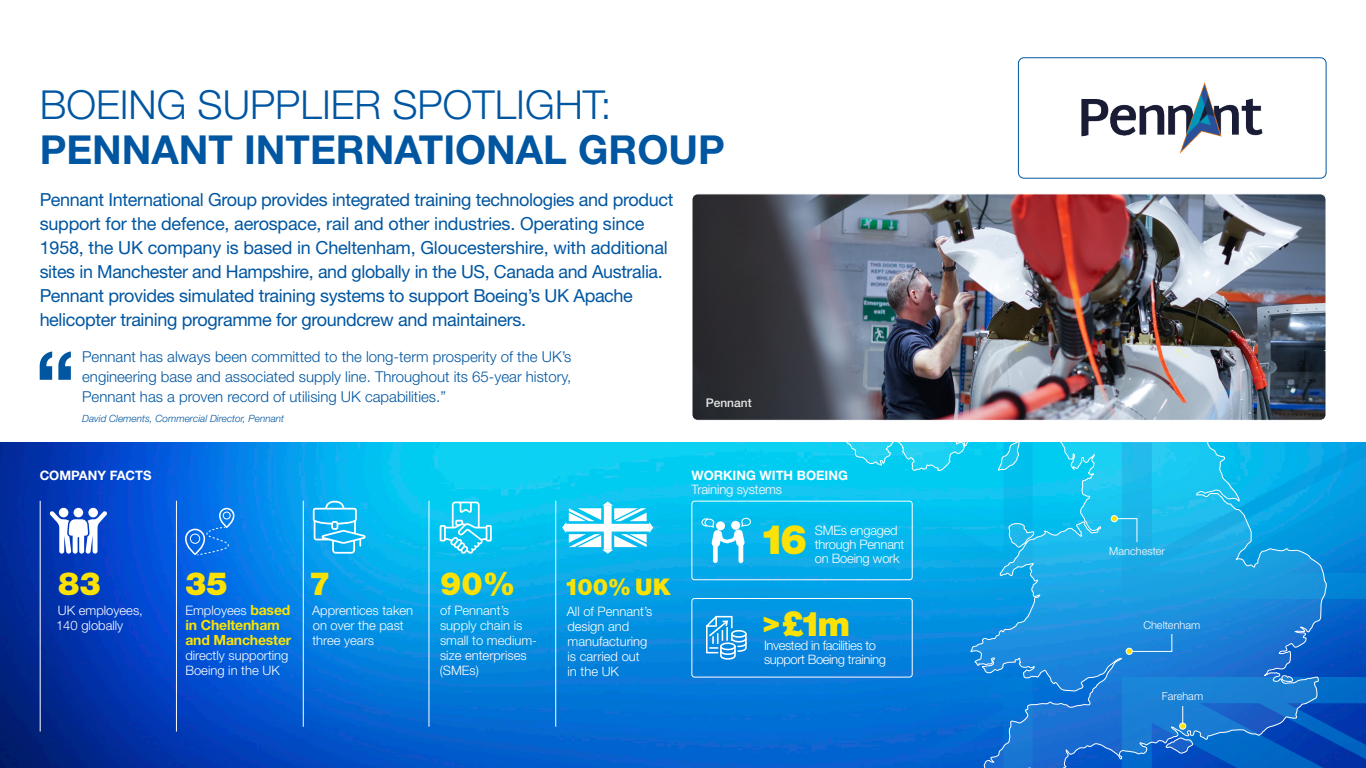
<style>
.page{position:relative;width:1366px;height:768px;background:#fff}
.page>*{position:absolute;margin:0;border:0;box-sizing:border-box;transform-origin:0 0}
.t1{font:900 40.7px "Helvetica Neue LT Std";color:#fce204}
.t2{font:700 40px "Helvetica Neue LT Std";color:#0156a1}
.t3{font:300 40px "Helvetica Neue LT Std";color:#0156a1}
.t4{font:900 34px "Helvetica Neue LT Std";color:#fce204}
.t5{font:900 32px "Helvetica Neue LT Std";color:#fce204}
.t6{font:900 30px "Helvetica Neue LT Std";color:#fce204}
.t7{font:900 23px "Helvetica Neue LT Std";color:#fce204}
.t8{font:18px/24px "Helvetica Neue LT Std";letter-spacing:-.02em;color:#0156a1}
.t9{font:300 15px/20px "Helvetica Neue LT Std";color:#0156a1;text-align:justify}
.t10{font:700 14px/15px "Helvetica Neue LT Std";letter-spacing:-.01em;color:#fce204}
.t11{font:300 13px/15px "Helvetica Neue LT Std";color:#fff}
.t12{font:300 13px "Helvetica Neue LT Std";letter-spacing:-.03em;color:#fff}
.t13{font:300 13px/14px "Helvetica Neue LT Std";letter-spacing:-.02em;color:#fff}
.t14{font:700 13px "Helvetica Neue LT Std";color:#fff}
.t15{font:500 12px "Helvetica Neue LT Std";color:#e5e8e5}
.t16{font:300 11px "Helvetica Neue LT Std";color:#fff}
.t17{font:italic 300 10px "Helvetica Neue LT Std";color:#0156a1}
.s1{font-weight:700;font-size:14px;color:#fce204}
</style>
<div class="page">
<img style="left:0;top:442px;width:1366px;height:326px">
<svg style="left:707px;top:443px;width:659px;height:325px"></svg>
<svg style="left:841px;top:90px;width:486px;height:678px"></svg>
<svg style="left:1126px;top:634px;width:46px;height:20px"></svg>
<div style="left:1126px;top:648px;width:6px;height:7px;border:1px solid #fff;border-radius:50%"></div>
<svg style="left:1180px;top:706px;width:6px;height:23px"></svg>
<svg style="left:1111px;top:516px;width:26px;height:27px"></svg>
<div style="left:1111px;top:515px;width:7px;height:7px;border:1px solid #fff;border-radius:50%"></div>
<svg style="left:562px;top:502px;width:91px;height:52px"></svg>
<div style="left:190px;top:534px;width:10px;height:10px;border:1px solid #fff;border-radius:50%"></div>
<div style="left:185px;top:529px;width:20px;height:26px;border:2px solid #fff;border-radius:9px"></div>
<div style="left:223px;top:512px;width:8px;height:7px;border:1px solid #fff;border-radius:50%"></div>
<div style="left:219px;top:508px;width:15px;height:20px;border:2px solid #fff;border-radius:7px"></div>
<svg style="left:196px;top:523px;width:33px;height:33px"></svg>
<hr style="left:40px;top:501px;width:1px;height:231px;background:#fff">
<div style="left:59px;top:508px;width:9px;height:9px;background:#fff;border-radius:50%"></div>
<div style="left:88px;top:508px;width:10px;height:9px;background:#fff;border-radius:50%"></div>
<svg style="left:50px;top:511px;width:57px;height:43px"></svg>
<div style="left:74px;top:508px;width:9px;height:9px;background:#fff;border-radius:50%"></div>
<hr style="left:176px;top:501px;width:1px;height:231px;background:#fff">
<hr style="left:303px;top:501px;width:1px;height:226px;background:#fff">
<hr style="left:428px;top:501px;width:1px;height:226px;background:#fff">
<hr style="left:555px;top:501px;width:1px;height:226px;background:#fff">
<div style="left:692px;top:501px;width:221px;height:79px;border:1px solid #fff;border-radius:3px"></div>
<svg style="left:701px;top:518px;width:50px;height:45px"></svg>
<div style="left:692px;top:598px;width:221px;height:79px;border:1px solid #fff;border-radius:3px"></div>
<svg style="left:706px;top:616px;width:41px;height:44px"></svg>
<img style="left:694px;top:194px;width:632px;height:226px">
<div style="left:692px;top:193px;width:635px;height:228px;border:1px solid #fff;border-radius:6px"></div>
<div style="left:1018px;top:58px;width:308px;height:120px;background:#fff;border-radius:6px"></div>
<div style="left:1018px;top:57px;width:308px;height:122px;border:1px solid #0156a1;border-radius:6px"></div>
<svg style="left:39px;top:351px;width:32px;height:29px"></svg>
<img style="left:1082px;top:83px;width:181px;height:70px">
<svg style="left:313px;top:501px;width:53px;height:53px"></svg>
<svg style="left:440px;top:502px;width:52px;height:52px"></svg>
<h2 class="t3" style="left:40px;top:81px;width:574px">BOEING SUPPLIER SPOTLIGHT:</h2>
<h2 class="t2" style="left:40px;top:125px;width:687px">PENNANT INTERNATIONAL GROUP</h2>
<p class="t8" style="left:40px;top:188px;width:635px">Pennant International Group provides integrated training technologies and product support for the defence, aerospace, rail and other industries. Operating since 1958, the UK company is based in Cheltenham, Gloucestershire, with additional sites in Manchester and Hampshire, and globally in the US, Canada and Australia.<br>Pennant provides simulated training systems to support Boeing’s UK Apache helicopter training programme for groundcrew and maintainers.</p>
<p class="t9" style="left:82px;top:347px;width:491px">Pennant has always been committed to the long-term prosperity of the UK’s engineering base and associated supply line. Throughout its 65-year history, Pennant has a proven record of utilising UK capabilities.”</p>
<p class="t17" style="left:82px;top:413px;width:204px">David Clements, Commercial Director, Pennant</p>
<p class="t15" style="left:706px;top:395px;width:48px">Pennant</p>
<p class="t14" style="left:40px;top:467px;width:113px">COMPANY FACTS</p>
<p class="t14" style="left:692px;top:467px;width:158px">WORKING WITH BOEING</p>
<p class="t11" style="left:692px;top:481px;width:92px">Training systems</p>
<h3 class="t5" style="left:58px;top:564px;width:44px">83</h3>
<p class="t11" style="left:56px;top:603px;width:88px">UK employees,<br>140 globally</p>
<h3 class="t5" style="left:185px;top:564px;width:44px">35</h3>
<p class="t11" style="left:185px;top:603px;width:107px">Employees <span class="s1">based</span></p>
<p class="t10" style="left:185px;top:618px;width:107px">in Cheltenham and Manchester</p>
<p class="t11" style="left:185px;top:648px;width:105px">directly supporting<br>Boeing in the UK</p>
<h3 class="t5" style="left:309px;top:564px;width:23px">7</h3>
<p class="t11" style="left:312px;top:603px;width:103px">Apprentices taken on over the past three years</p>
<h3 class="t5" style="left:440px;top:564px;width:77px">90%</h3>
<p class="t11" style="left:440px;top:603px;width:99px">of Pennant’s supply chain is small to medium&shy;size enterprises (SMEs)</p>
<p class="t7" style="left:564px;top:573px;width:108px">100% UK</p>
<p class="t11" style="left:567px;top:603px;width:87px">All of Pennant’s design and manufacturing is carried out<br>in the UK</p>
<h1 class="t1" style="left:759px;top:516px;width:50px">16</h1>
<p class="t13" style="left:815px;top:523px;width:91px">SMEs engaged through Pennant on Boeing work</p>
<h3 class="t4" style="left:782px;top:603px;width:70px">£1m</h3>
<p class="t12" style="left:764px;top:652px;width:123px">support Boeing training</p>
<h3 class="t6" style="left:763px;top:603px;width:19px">&gt;</h3>
<p class="t12" style="left:764px;top:638px;width:114px">Invested in facilities to</p>
<p class="t16" style="left:1109px;top:544px;width:57px">Manchester</p>
<p class="t16" style="left:1143px;top:619px;width:59px">Cheltenham</p>
<p class="t16" style="left:1162px;top:689px;width:43px">Fareham</p>
</div>
